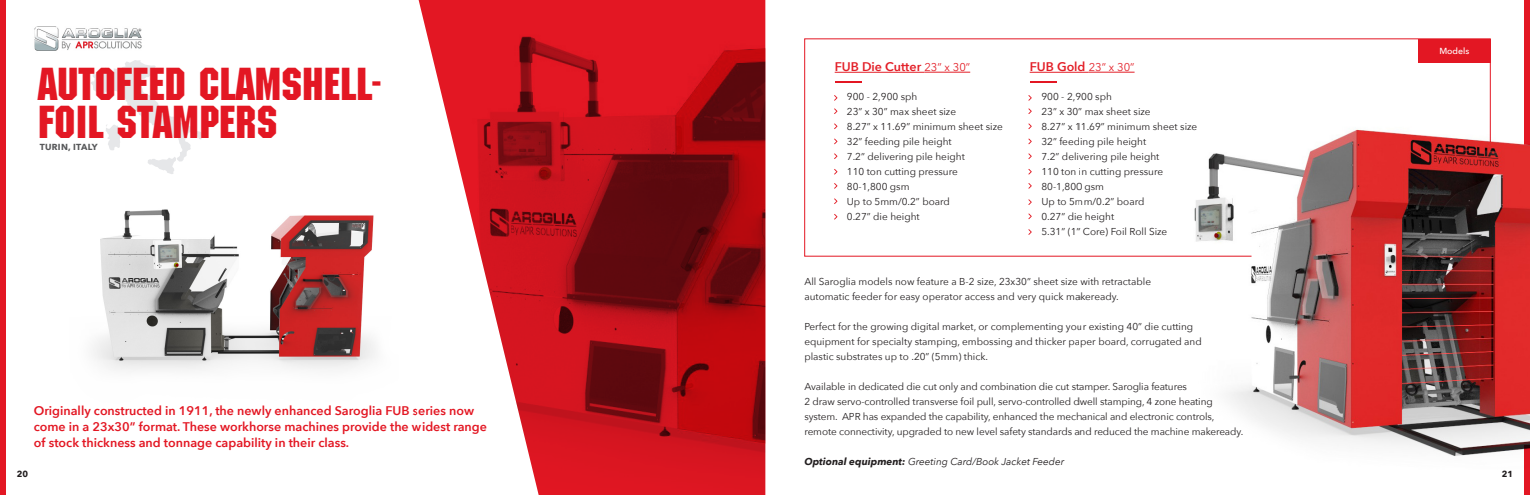
<style>
.page{position:relative;width:1530px;height:495px;background:#fff}
.page>*{position:absolute;margin:0;border:0;box-sizing:border-box;transform-origin:0 0}
.Product_heading{font:45px/37.5px "Machine Std";color:#e31723}
.Body_copy{font:600 12.5px/16.2px "Avenir Next";color:#e31723}
.Header_2{font:600 12.5px "Avenir Next";color:#e31e27}
.Header_2-2{font:10px/15px "Avenir Next";color:#231f20}
.Header_2-3{font:italic 10px "Avenir Next";color:#231f20}
.Header_3{font:700 8.75px "Avenir Next";letter-spacing:.03em;color:#57585a}
.t1{font:500 8.75px "Avenir Next";color:#fff}
.Body_copy-2{font:700 8.75px "Avenir Next";color:#231f20}
.s1{font-weight:400;font-size:11.25px}
.s2{font-weight:700}
</style>
<div class="page">
<svg style="left:91px;top:60px;width:112px;height:109px"></svg>
<img style="left:93px;top:169px;width:283px;height:202px">
<img style="left:34px;top:26px;width:108px;height:25px">
<div style="left:1525px;top:0;width:5px;height:495px;background:#e31723"></div>
<hr style="left:1030px;top:72px;width:59px;height:1px;background:#e31e27">
<hr style="left:1089px;top:72px;width:46px;height:1px;background:#e31e27">
<hr style="left:1030px;top:81px;width:27px;height:2px;background:#e31723">
<div style="left:1418px;top:39px;width:73px;height:24px;background:#e31723"></div>
<div style="left:0;top:0;width:5px;height:495px;background:#e31723"></div>
<hr style="left:835px;top:72px;width:89px;height:1px;background:#e31e27">
<hr style="left:924px;top:72px;width:46px;height:1px;background:#e31e27">
<hr style="left:835px;top:81px;width:27px;height:2px;background:#e31723">
<svg style="left:834px;top:95px;width:3px;height:6px"></svg>
<svg style="left:1028px;top:95px;width:4px;height:6px"></svg>
<svg style="left:834px;top:108px;width:3px;height:6px"></svg>
<svg style="left:1028px;top:108px;width:4px;height:6px"></svg>
<svg style="left:834px;top:123px;width:3px;height:6px"></svg>
<svg style="left:1028px;top:123px;width:4px;height:6px"></svg>
<svg style="left:1028px;top:139px;width:4px;height:5px"></svg>
<svg style="left:834px;top:153px;width:3px;height:6px"></svg>
<svg style="left:834px;top:198px;width:3px;height:6px"></svg>
<svg style="left:1028px;top:153px;width:4px;height:6px"></svg>
<svg style="left:834px;top:169px;width:3px;height:6px"></svg>
<svg style="left:834px;top:214px;width:3px;height:6px"></svg>
<svg style="left:1028px;top:169px;width:4px;height:6px"></svg>
<svg style="left:1028px;top:199px;width:4px;height:6px"></svg>
<svg style="left:834px;top:183px;width:3px;height:6px"></svg>
<svg style="left:1028px;top:183px;width:4px;height:6px"></svg>
<svg style="left:1028px;top:213px;width:4px;height:6px"></svg>
<svg style="left:1028px;top:229px;width:4px;height:6px"></svg>
<svg style="left:418px;top:0;width:347px;height:495px"></svg>
<img style="left:1079px;top:118px;width:451px;height:377px">
<p class="Product_heading" style="left:38px;top:67px;width:344px">AUTOFEED CLAMSHELL-<br>FOIL STAMPERS</p>
<p class="Header_3" style="left:40px;top:139px;width:59px">TURIN, ITALY</p>
<p class="Body_copy" style="left:34px;top:402px;width:455px">Originally constructed in 1911, the newly enhanced Saroglia FUB series now come in a 23x30” format. These workhorse machines provide the widest range of stock thickness and tonnage capability in their class.</p>
<p class="Header_2" style="left:835px;top:56px;width:137px">FUB Die Cutter <span class="s1">23” x 30”</span></p>
<p class="Header_2-2" style="left:847px;top:89px;width:72px">900 - 2,900 sph</p>
<p class="Header_2-2" style="left:847px;top:104px;width:111px">23” x 30” max sheet size</p>
<p class="Header_2-2" style="left:847px;top:119px;width:157px">8.27” x 11.69” minimum sheet size</p>
<p class="Header_2-2" style="left:847px;top:134px;width:106px">32” feeding pile height</p>
<p class="Header_2-2" style="left:847px;top:149px;width:119px">7.2” delivering pile height</p>
<p class="Header_2-2" style="left:847px;top:164px;width:112px">110 ton cutting pressure</p>
<p class="Header_2-2" style="left:847px;top:179px;width:64px">80-1,800 gsm</p>
<p class="Header_2-2" style="left:847px;top:194px;width:105px">Up to 5mm/0.2” board</p>
<p class="Header_2-2" style="left:847px;top:209px;width:74px">0.27” die height</p>
<p class="Header_2" style="left:1030px;top:56px;width:106px">FUB Gold <span class="s1">23” x 30”</span></p>
<p class="Header_2-2" style="left:1041px;top:89px;width:72px">900 - 2,900 sph</p>
<p class="Header_2-2" style="left:1041px;top:104px;width:111px">23” x 30” max sheet size</p>
<p class="Header_2-2" style="left:1041px;top:119px;width:157px">8.27” x 11.69” minimum sheet size</p>
<p class="Header_2-2" style="left:1041px;top:134px;width:106px">32” feeding pile height</p>
<p class="Header_2-2" style="left:1041px;top:149px;width:119px">7.2” delivering pile height</p>
<p class="Header_2-2" style="left:1041px;top:164px;width:123px">110 ton in cutting pressure</p>
<p class="Header_2-2" style="left:1041px;top:179px;width:64px">80-1,800 gsm</p>
<p class="Header_2-2" style="left:1041px;top:194px;width:105px">Up to 5mm/0.2” board</p>
<p class="Header_2-2" style="left:1041px;top:209px;width:74px">0.27” die height</p>
<p class="Header_2-2" style="left:1041px;top:224px;width:127px">5.31” (1” Core) Foil Roll Size</p>
<p class="Header_2-2" style="left:804px;top:273px;width:348px">All Saroglia models now feature a B-2 size, 23x30” sheet size with retractable automatic feeder for easy operator access and very quick makeready.</p>
<p class="Header_2-2" style="left:804px;top:318px;width:399px">Perfect for the growing digital market, or complementing your existing 40” die cutting equipment for specialty stamping, embossing and thicker paper board, corrugated and plastic substrates up to .20” (5mm) thick.</p>
<p class="Header_2-2" style="left:804px;top:378px;width:441px">Available in dedicated die cut only and combination die cut stamper. Saroglia features<br>2 draw servo-controlled transverse foil pull, servo-controlled dwell stamping, 4 zone heating system. APR has expanded the capability, enhanced the mechanical and electronic controls, remote connectivity, upgraded to new level safety standards and reduced the machine makeready.</p>
<p class="Header_2-3" style="left:804px;top:453px;width:261px"><span class="s2">Optional equipment:</span> Greeting Card/Book Jacket Feeder</p>
<p class="t1" style="left:1439px;top:43px;width:31px">Models</p>
<p class="Body_copy-2" style="left:17px;top:466px;width:13px">20</p>
<p class="Body_copy-2" style="left:1502px;top:466px;width:13px">21</p>
</div>
